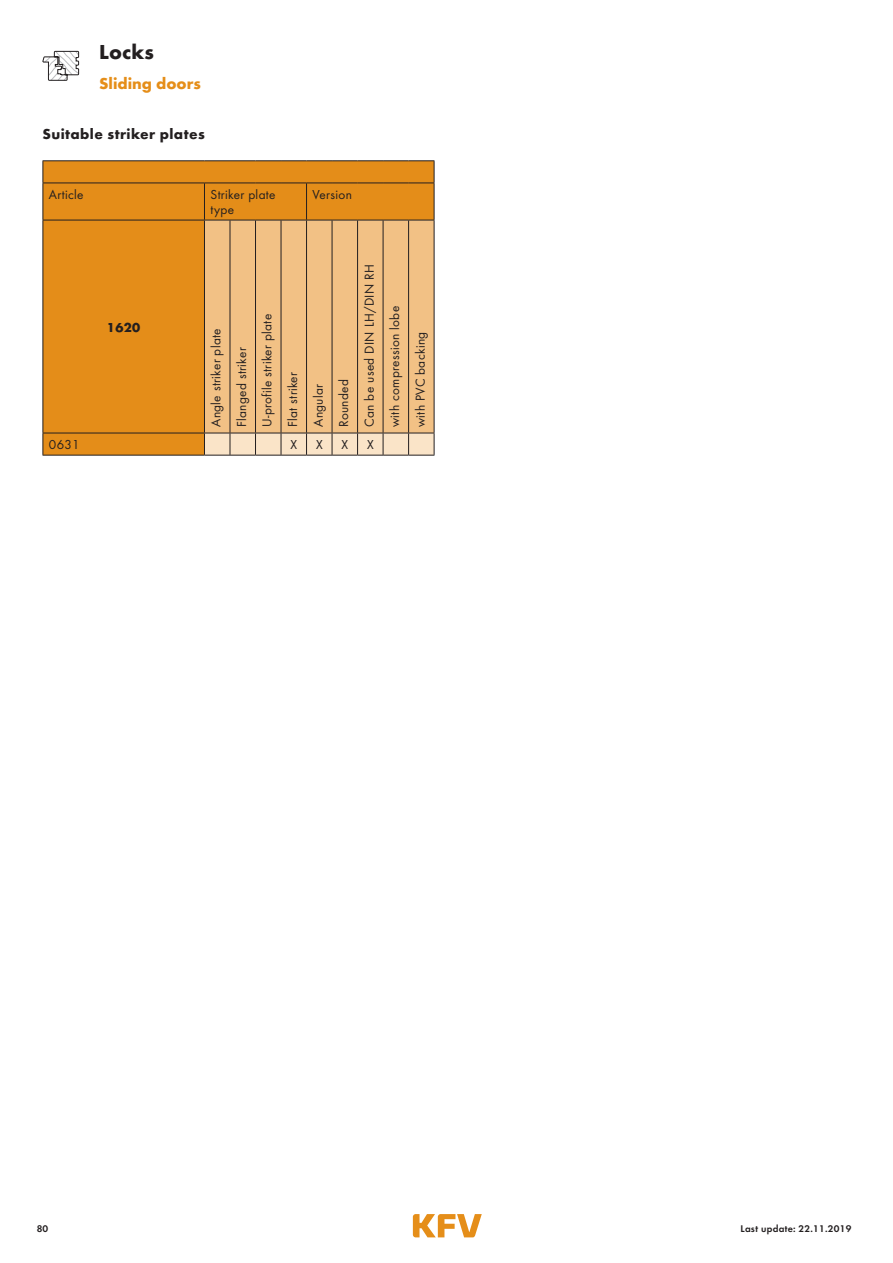
<style>
.page{position:relative;width:893px;height:1263px;background:#fff}
.page>*{position:absolute;margin:0;border:0;box-sizing:border-box;transform-origin:0 0}
.t1{font:700 21px "Futura";color:#231f20}
.t2{font:700 16.5px "Futura";color:#e58e19}
.t3{font:700 15px "Futura";letter-spacing:.025em;color:#231f20}
.t4{font:13.5px/25.5px "Futura Boo";letter-spacing:.025em;color:#231f20}
.t5{font:700 13.5px "Futura";color:#231f20}
.t6{font:10.05px "Futura Dem";letter-spacing:.025em;color:#231f20}
</style>
<div class="page">
<svg style="left:413px;top:1214px;width:69px;height:23px"></svg>
<svg style="left:42px;top:50px;width:38px;height:31px"></svg>
<div style="left:44px;top:161px;width:390px;height:294px;background:#e48d19"></div>
<div style="left:205px;top:221px;width:229px;height:212px;background:#f2c185"></div>
<hr style="left:43px;top:160px;width:161px;height:1px;background:#231f20">
<svg style="left:43px;top:161px;width:1px;height:22px"></svg>
<hr style="left:43px;top:183px;width:161px;height:1px;background:#231f20">
<hr style="left:43px;top:183px;width:1px;height:37px;background:#231f20">
<hr style="left:204px;top:183px;width:1px;height:37px;background:#231f20">
<hr style="left:306px;top:183px;width:1px;height:37px;background:#231f20">
<svg style="left:204px;top:160px;width:231px;height:24px;background:#d3841c"></svg>
<hr style="left:434px;top:183px;width:1px;height:37px;background:#231f20">
<hr style="left:43px;top:220px;width:161px;height:1px;background:#231f20">
<hr style="left:43px;top:220px;width:1px;height:213px;background:#231f20">
<hr style="left:204px;top:220px;width:1px;height:213px;background:#231f20">
<hr style="left:230px;top:220px;width:1px;height:213px;background:#231f20">
<hr style="left:255px;top:220px;width:1px;height:213px;background:#231f20">
<hr style="left:281px;top:220px;width:1px;height:213px;background:#231f20">
<hr style="left:306px;top:220px;width:1px;height:213px;background:#231f20">
<hr style="left:332px;top:220px;width:1px;height:213px;background:#231f20">
<hr style="left:357px;top:220px;width:1px;height:213px;background:#231f20">
<hr style="left:383px;top:220px;width:1px;height:213px;background:#231f20">
<svg style="left:204px;top:220px;width:230px;height:1px"></svg>
<hr style="left:408px;top:220px;width:1px;height:213px;background:#231f20">
<hr style="left:434px;top:220px;width:1px;height:213px;background:#231f20">
<hr style="left:43px;top:433px;width:161px;height:1px;background:#231f20">
<svg style="left:43px;top:433px;width:1px;height:22px"></svg>
<hr style="left:43px;top:455px;width:161px;height:1px;background:#231f20">
<svg style="left:204px;top:433px;width:231px;height:23px;background:#e3cfb6"></svg>
<h1 class="t1" style="left:99px;top:39px;width:56px">Locks</h1>
<p class="t2" style="left:99px;top:73px;width:103px">Sliding doors</p>
<p class="t3" style="left:43px;top:125px;width:164px">Suitable striker plates</p>
<p class="t4" style="left:49px;top:182px;width:36px">Article</p>
<p class="t4" style="left:210px;top:187px;width:67px;line-height:15px">Striker plate type</p>
<p class="t4" style="left:313px;top:182px;width:41px">Version</p>
<p class="t5" style="left:107px;top:319px;width:35px">1620</p>
<p class="t4" style="left:203px;top:427px;width:164px;rotate:-90deg">Angle striker plate<br>Flanged striker<br>U-profile striker plate<br>Flat striker<br>Angular<br>Rounded<br>Can be used DIN LH/DIN RH with compression lobe<br>with PVC backing</p>
<p class="t4" style="left:49px;top:432px;width:32px">0631</p>
<p class="t4" style="left:290px;top:432px;width:8px">X</p>
<p class="t4" style="left:316px;top:432px;width:8px">X</p>
<p class="t4" style="left:341px;top:432px;width:8px">X</p>
<p class="t4" style="left:367px;top:432px;width:8px">X</p>
<p class="t6" style="left:37px;top:1221px;width:13px">80</p>
<p class="t6" style="left:740px;top:1221px;width:113px">Last update: 22.11.2019</p>
</div>
